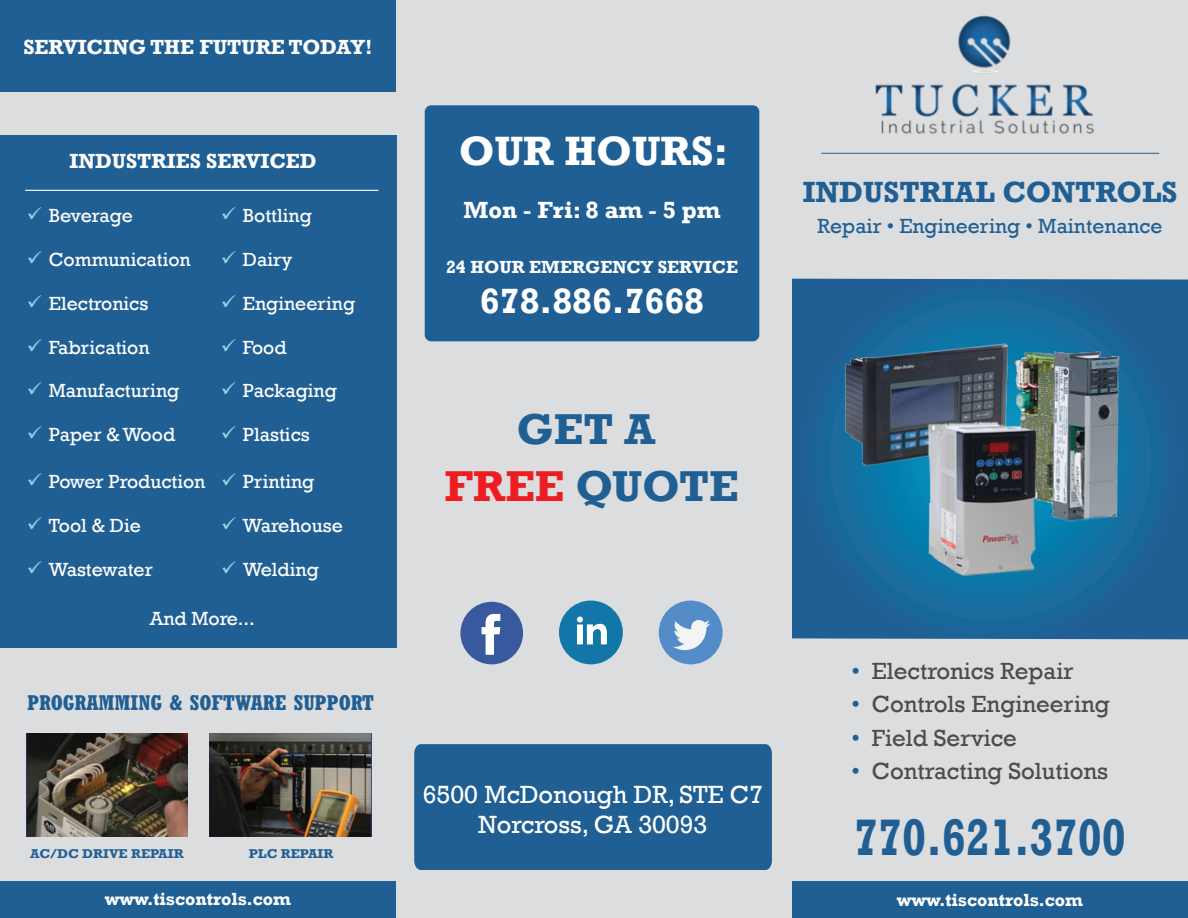
<style>
.page{position:relative;width:1188px;height:918px;background:#dcdddf}
.page>*{position:absolute;margin:0;border:0;box-sizing:border-box;transform-origin:0 0}
.t1{font:700 52.65px "Rockwell";color:#205f94;scale:.83 1}
.t2{font:700 44.25px/56.8px "Rockwell";color:#205f94;text-align:center}
.t3{font:700 42px "Rockwell";color:#fff}
.t4{font:700 36px "Rockwell";color:#fff}
.t5{font:700 30px "Rockwell";color:#205f94}
.t6{font:25.5px/30.6px "Rockwell";color:#fff;text-align:center}
.t7{font:24px "Rockwell";color:#4b4c4d}
.t8{font:700 24px "Rockwell";color:#fff}
.t9{font:700 21px "Rockwell";color:#fff}
.t10{font:21px "Rockwell";color:#205f94}
.t11{font:700 condensed 21px "Rockwell";color:#205f94;scale:1.05 1}
.t12{font:19.5px "Rockwell";color:#fff}
.t13{font:19.5px "Rockwell";letter-spacing:-.02em;color:#fff}
.t14{font:700 18px "Rockwell";color:#fff}
.t15{font:700 13.05px "Rockwell";color:#205f94;scale:1.05 1}
.s1{color:#8ed6e5}
.s2{color:#ee1d23}
.s3{color:#205f94}
</style>
<div class="page">
<div style="left:0;top:0;width:396px;height:92px;background:#205f94"></div>
<img style="left:859px;top:15px;width:262px;height:138px">
<svg style="left:792px;top:279px;width:396px;height:360px"></svg>
<div style="left:792px;top:881px;width:396px;height:37px;background:#205f94"></div>
<div style="left:0;top:881px;width:396px;height:37px;background:#205f94"></div>
<img style="left:832px;top:337px;width:317px;height:248px">
<hr style="left:821px;top:153px;width:338px;height:1px;background:#205f94">
<img style="left:26px;top:734px;width:162px;height:103px">
<img style="left:210px;top:734px;width:162px;height:103px">
<div style="left:0;top:135px;width:396px;height:513px;background:#205f94"></div>
<hr style="left:25px;top:190px;width:353px;height:1px;background:#fff">
<hr style="left:424px;top:236px;width:333px;height:1px;background:#fff">
<div style="left:425px;top:105px;width:334px;height:236px;background:#205f94;border-radius:6px"></div>
<div style="left:414px;top:744px;width:358px;height:126px;background:#205f94"></div>
<div style="left:460px;top:602px;width:63px;height:62px;background:#39599e;border-radius:50%"></div>
<svg style="left:482px;top:614px;width:18px;height:41px"></svg>
<div style="left:559px;top:601px;width:64px;height:63px;background:#1376a9;border-radius:50%"></div>
<svg style="left:577px;top:617px;width:30px;height:27px"></svg>
<div style="left:659px;top:601px;width:64px;height:63px;background:#548cc9;border-radius:50%"></div>
<svg style="left:673px;top:620px;width:37px;height:30px"></svg>
<p class="t9" style="left:23px;top:34px;width:351px">SERVICING THE FUTURE TODAY!</p>
<p class="t9" style="left:70px;top:149px;width:249px">INDUSTRIES SERVICED</p>
<p class="t13" style="left:27px;top:204px;width:108px"><span class="s1">✓</span> Beverage</p>
<p class="t12" style="left:221px;top:204px;width:93px"><span class="s1">✓</span> Bottling</p>
<p class="t12" style="left:27px;top:248px;width:165px"><span class="s1">✓</span> Communication</p>
<p class="t12" style="left:221px;top:248px;width:73px"><span class="s1">✓</span> Dairy</p>
<p class="t12" style="left:27px;top:292px;width:123px"><span class="s1">✓</span> Electronics</p>
<p class="t12" style="left:221px;top:292px;width:136px"><span class="s1">✓</span> Engineering</p>
<p class="t12" style="left:27px;top:336px;width:124px"><span class="s1">✓</span> Fabrication</p>
<p class="t12" style="left:221px;top:336px;width:67px"><span class="s1">✓</span> Food</p>
<p class="t12" style="left:27px;top:380px;width:154px"><span class="s1">✓</span> Manufacturing</p>
<p class="t12" style="left:221px;top:380px;width:118px"><span class="s1">✓</span> Packaging</p>
<p class="t12" style="left:27px;top:423px;width:150px"><span class="s1">✓</span> Paper &amp; Wood</p>
<p class="t12" style="left:221px;top:423px;width:90px"><span class="s1">✓</span> Plastics</p>
<p class="t12" style="left:27px;top:470px;width:289px"><span class="s1">✓</span> Power Production <span class="s1">✓</span> Printing</p>
<p class="t12" style="left:27px;top:514px;width:116px"><span class="s1">✓</span> Tool &amp; Die</p>
<p class="t12" style="left:221px;top:514px;width:123px"><span class="s1">✓</span> Warehouse</p>
<p class="t12" style="left:27px;top:558px;width:127px"><span class="s1">✓</span> Wastewater</p>
<p class="t12" style="left:221px;top:558px;width:99px"><span class="s1">✓</span> Welding</p>
<p class="t12" style="left:150px;top:608px;width:107px">And More...</p>
<p class="t11" style="left:27px;top:691px;width:332px">PROGRAMMING &amp; SOFTWARE SUPPORT</p>
<p class="t15" style="left:30px;top:846px;width:148px">AC/DC DRIVE REPAIR</p>
<p class="t15" style="left:249px;top:846px;width:82px">PLC REPAIR</p>
<p class="t14" style="left:105px;top:888px;width:188px">www.tiscontrols.com</p>
<h3 class="t3" style="left:459px;top:126px;width:271px">OUR HOURS:</h3>
<p class="t8" style="left:463px;top:195px;width:259px">Mon - Fri: 8 am - 5 pm</p>
<p class="t14" style="left:446px;top:256px;width:293px">24 HOUR EMERGENCY SERVICE</p>
<h3 class="t4" style="left:480px;top:279px;width:226px">678.886.7668</h3>
<h2 class="t2" style="left:444px;top:401px;width:296px">GET A<br><span class="s2">FREE</span> QUOTE</h2>
<h3 class="t5" style="left:803px;top:173px;width:376px">INDUSTRIAL CONTROLS</h3>
<p class="t10" style="left:818px;top:214px;width:346px">Repair • Engineering • Maintenance</p>
<h3 class="t6" style="left:423px;top:779px;width:342px">6500 McDonough DR, STE C7<br>Norcross, GA 30093</h3>
<p class="t7" style="left:851px;top:657px;width:224px"><span class="s3">•</span> Electronics Repair</p>
<p class="t7" style="left:851px;top:690px;width:260px"><span class="s3">•</span> Controls Engineering</p>
<p class="t7" style="left:851px;top:724px;width:167px"><span class="s3">•</span> Field Service</p>
<p class="t7" style="left:851px;top:758px;width:258px"><span class="s3">•</span> Contracting Solutions</p>
<h1 class="t1" style="left:854px;top:806px;width:329px">770.621.3700</h1>
<p class="t14" style="left:897px;top:889px;width:188px">www.tiscontrols.com</p>
</div>
